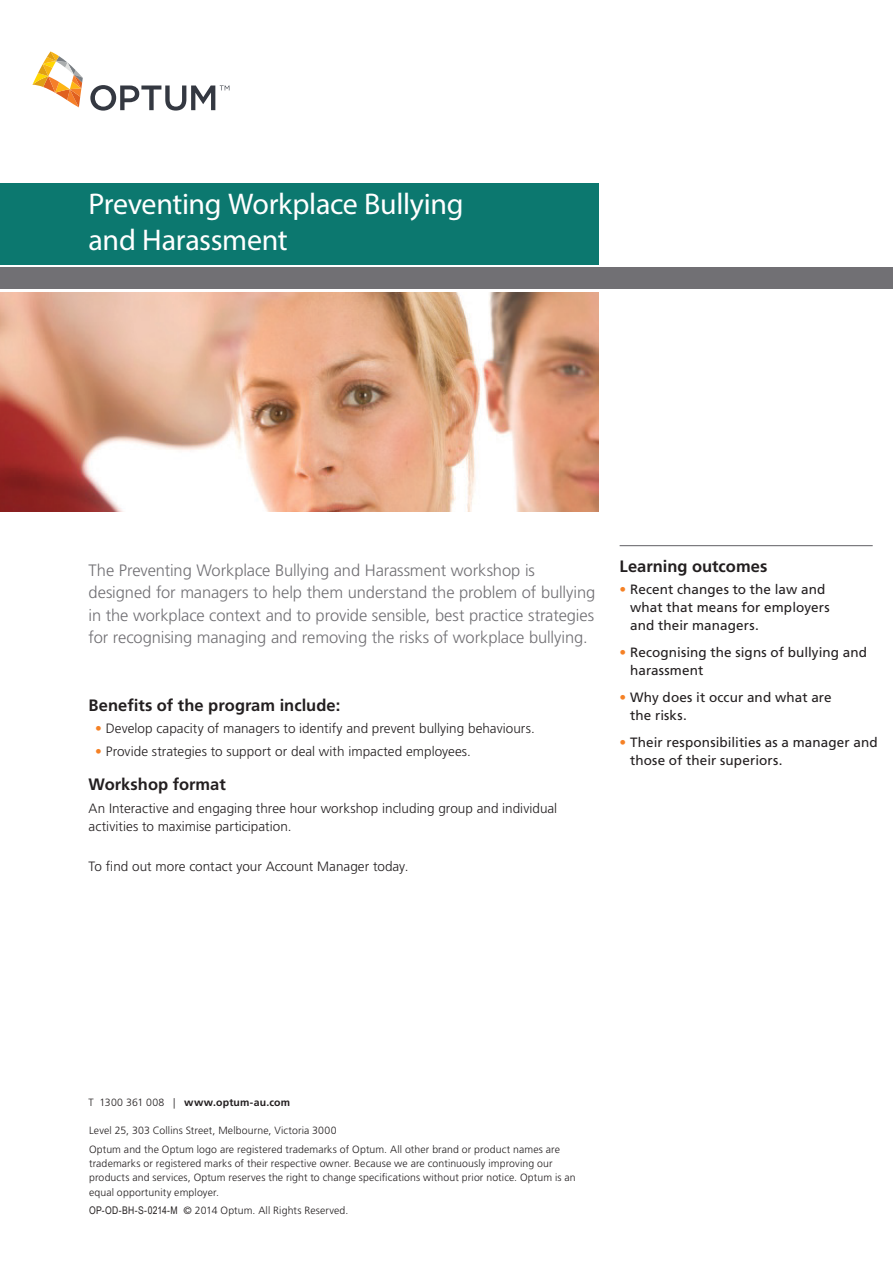
<style>
.page{position:relative;width:893px;height:1263px;background:#fff}
.page>*{position:absolute;margin:0;border:0;box-sizing:border-box;transform-origin:0 0}
.Title{font:30px/36px "Myriad Pro";letter-spacing:-.015em;color:#fff}
.Lead-in_copy{font:300 16.5px/22.5px "Frutiger LT Std";letter-spacing:-.005em;color:#717074}
.First_level_headin{font:700 16.5px "Frutiger LT Std";color:#231f20}
.Body_copy__space_a{font:300 13.5px/18px "Frutiger LT Std";letter-spacing:.005em;color:#231f20}
.Body_copy{font:13.5px/18px "Frutiger LT Std";letter-spacing:.005em;color:#231f20}
.Sign-off{font:300 10.5px/14.2px "Frutiger LT Std";letter-spacing:.01em;color:#231f20}
.Back_cvr_sign-off{font:300 10.5px "Frutiger LT Std";letter-spacing:.015em;color:#231f20}
.Sign-off-2{font:700 10.5px "Frutiger LT Std";letter-spacing:.02em;color:#231f20}
.s1{color:#f58125}
.s2{font-weight:300;color:#f58125}
.s3{font-weight:300}
.s4{font-family:"Arial Narrow";font-weight:400}
</style>
<div class="page">
<div style="left:0;top:183px;width:598px;height:81px;background:#0c786f"></div>
<div style="left:0;top:267px;width:893px;height:22px;background:#717074"></div>
<hr style="left:620px;top:545px;width:253px;height:1px;background:#717074">
<svg style="left:32px;top:51px;width:51px;height:56px"></svg>
<svg style="left:90px;top:85px;width:139px;height:26px"></svg>
<img style="left:0;top:292px;width:598px;height:220px">
<p class="Title" style="left:89px;top:185px;width:377px">Preventing Workplace Bullying and Harassment</p>
<p class="Lead-in_copy" style="left:89px;top:559px;width:508px">The Preventing Workplace Bullying and Harassment workshop is designed for managers to help them understand the problem of bullying in the workplace context and to provide sensible, best practice strategies for recognising managing and removing the risks of workplace bullying.</p>
<p class="First_level_headin" style="left:89px;top:695px;width:253px">Benefits of the program include:</p>
<p class="Body_copy__space_a" style="left:95px;top:720px;width:441px"><span class="s1">•</span> Develop capacity of managers to identify and prevent bullying behaviours.</p>
<p class="Body_copy__space_a" style="left:95px;top:742px;width:377px"><span class="s1">•</span> Provide strategies to support or deal with impacted employees.</p>
<p class="First_level_headin" style="left:89px;top:775px;width:139px">Workshop format</p>
<p class="Body_copy__space_a" style="left:89px;top:799px;width:470px">An Interactive and engaging three hour workshop including group and individual activities to maximise participation.</p>
<p class="Body_copy__space_a" style="left:89px;top:858px;width:321px">To find out more contact your Account Manager today.</p>
<p class="First_level_headin" style="left:620px;top:556px;width:149px">Learning outcomes</p>
<p class="Body_copy" style="left:630px;top:580px;width:201px;text-indent:-11px"><span class="s2">•</span> Recent changes to the law and what that means for employers and their managers.</p>
<p class="Body_copy" style="left:630px;top:643px;width:239px;text-indent:-11px"><span class="s2">•</span> Recognising the signs of bullying and harassment</p>
<p class="Body_copy" style="left:630px;top:688px;width:203px;text-indent:-11px"><span class="s2">•</span> Why does it occur and what are the risks.</p>
<p class="Body_copy" style="left:630px;top:733px;width:249px;text-indent:-11px"><span class="s2">•</span> Their responsibilities as a manager and those of their superiors.</p>
<p class="Sign-off-2" style="left:89px;top:1096px;width:203px"><span class="s3">T 1300 361 008 |</span> www.optum-au.com</p>
<p class="Back_cvr_sign-off" style="left:89px;top:1124px;width:249px">Level 25, 303 Collins Street, Melbourne, Victoria 3000</p>
<p class="Sign-off" style="left:89px;top:1142px;width:488px">Optum and the Optum logo are registered trademarks of Optum. All other brand or product names are trademarks or registered marks of their respective owner. Because we are continuously improving our products and services, Optum reserves the right to change specifications without prior notice. Optum is an equal opportunity employer.</p>
<p class="Sign-off" style="left:89px;top:1204px;width:261px"><span class="s4">OP-OD-BH-S-0214-M</span> © 2014 Optum. All Rights Reserved.</p>
</div>
